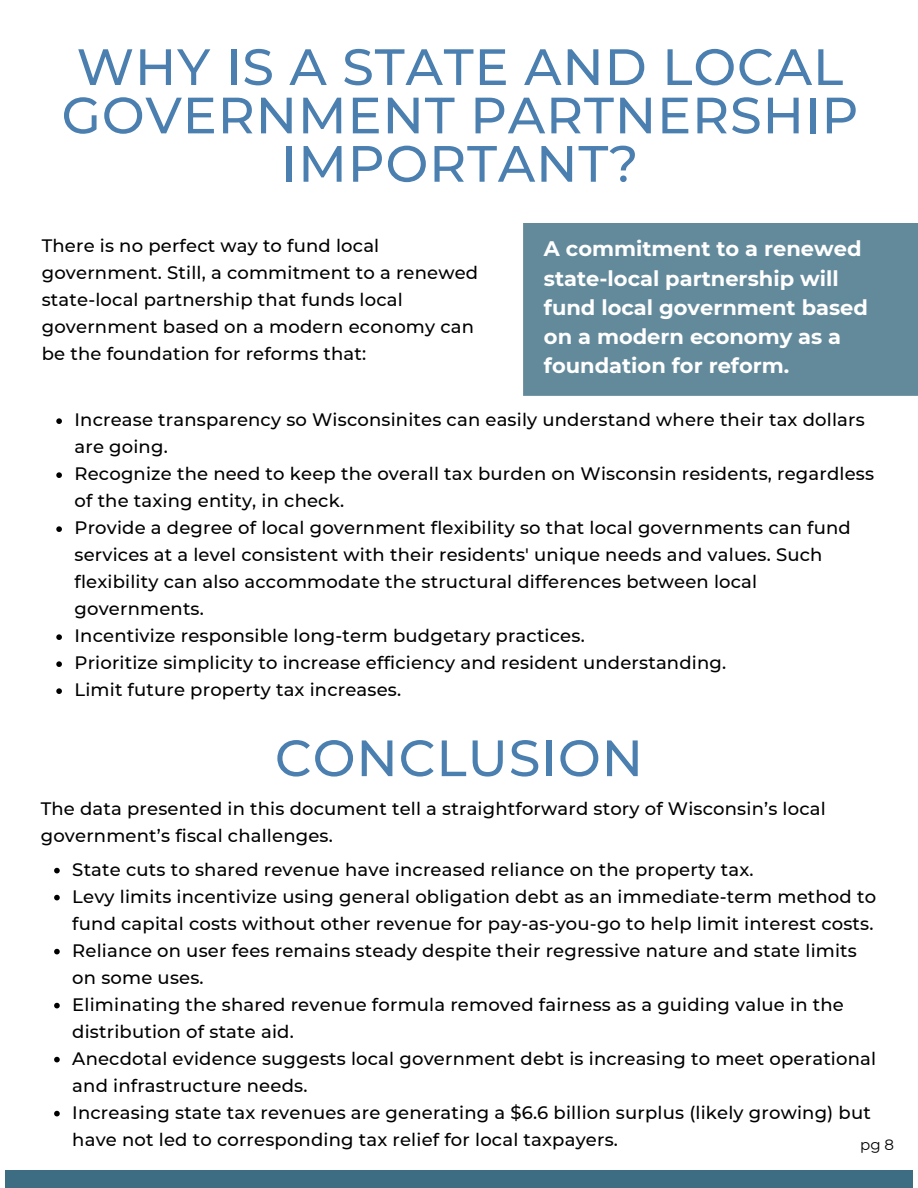
<style>
.page{position:relative;width:918px;height:1188px;background:#fff}
.page>*{position:absolute;margin:0;border:0;box-sizing:border-box;transform-origin:0 0}
.t1{font:500 51px/48.3px "Montserrat";letter-spacing:.015em;color:#4a7fb0;text-align:center}
.t2{font:700 21px/29.2px "Montserrat";color:#fff}
.t3{font:500 18px/27px "Montserrat";letter-spacing:.01em;color:#000}
.t4{font:15px "Montserrat";color:#000}
</style>
<div class="page">
<div style="left:6px;top:1170px;width:906px;height:18px;background:#3d6d82"></div>
<svg style="left:56px;top:418px;width:6px;height:6px"></svg>
<svg style="left:56px;top:472px;width:6px;height:6px"></svg>
<svg style="left:56px;top:526px;width:6px;height:6px"></svg>
<svg style="left:56px;top:634px;width:6px;height:6px"></svg>
<svg style="left:56px;top:661px;width:6px;height:6px"></svg>
<svg style="left:56px;top:688px;width:6px;height:6px"></svg>
<div style="left:523px;top:224px;width:395px;height:172px;background:#638a9b"></div>
<svg style="left:54px;top:868px;width:6px;height:5px"></svg>
<svg style="left:54px;top:895px;width:6px;height:5px"></svg>
<svg style="left:54px;top:949px;width:6px;height:5px"></svg>
<svg style="left:54px;top:1003px;width:6px;height:5px"></svg>
<svg style="left:54px;top:1057px;width:6px;height:5px"></svg>
<svg style="left:54px;top:1111px;width:6px;height:5px"></svg>
<h1 class="t1" style="left:62px;top:43px;width:798px">WHY IS A STATE AND LOCAL<br>GOVERNMENT PARTNERSHIP<br>IMPORTANT?</h1>
<p class="t3" style="left:42px;top:232px;width:438px">There is no perfect way to fund local government. Still, a commitment to a renewed state-local partnership that funds local government based on a modern economy can be the foundation for reforms that:</p>
<p class="t2" style="left:544px;top:234px;width:326px">A commitment to a renewed state-local partnership will fund local government based on a modern economy as a foundation for reform.</p>
<p class="t3" style="left:75px;top:406px;width:801px">Increase transparency so Wisconsinites can easily understand where their tax dollars are going.<br>Recognize the need to keep the overall tax burden on Wisconsin residents, regardless of the taxing entity, in check.<br>Provide a degree of local government flexibility so that local governments can fund services at a level consistent with their residents' unique needs and values. Such flexibility can also accommodate the structural differences between local governments.<br>Incentivize responsible long-term budgetary practices.<br>Prioritize simplicity to increase efficiency and resident understanding.<br>Limit future property tax increases.</p>
<h1 class="t1" style="left:275px;top:734px;width:370px">CONCLUSION</h1>
<p class="t3" style="left:41px;top:795px;width:787px">The data presented in this document tell a straightforward story of Wisconsin’s local government’s fiscal challenges.</p>
<p class="t3" style="left:72px;top:856px;width:805px">State cuts to shared revenue have increased reliance on the property tax.<br>Levy limits incentivize using general obligation debt as an immediate-term method to fund capital costs without other revenue for pay-as-you-go to help limit interest costs.<br>Reliance on user fees remains steady despite their regressive nature and state limits on some uses.<br>Eliminating the shared revenue formula removed fairness as a guiding value in the distribution of state aid.<br>Anecdotal evidence suggests local government debt is increasing to meet operational and infrastructure needs.<br>Increasing state tax revenues are generating a $6.6 billion surplus (likely growing) but have not led to corresponding tax relief for local taxpayers.</p>
<p class="t4" style="left:860px;top:1136px;width:35px">pg 8</p>
</div>
